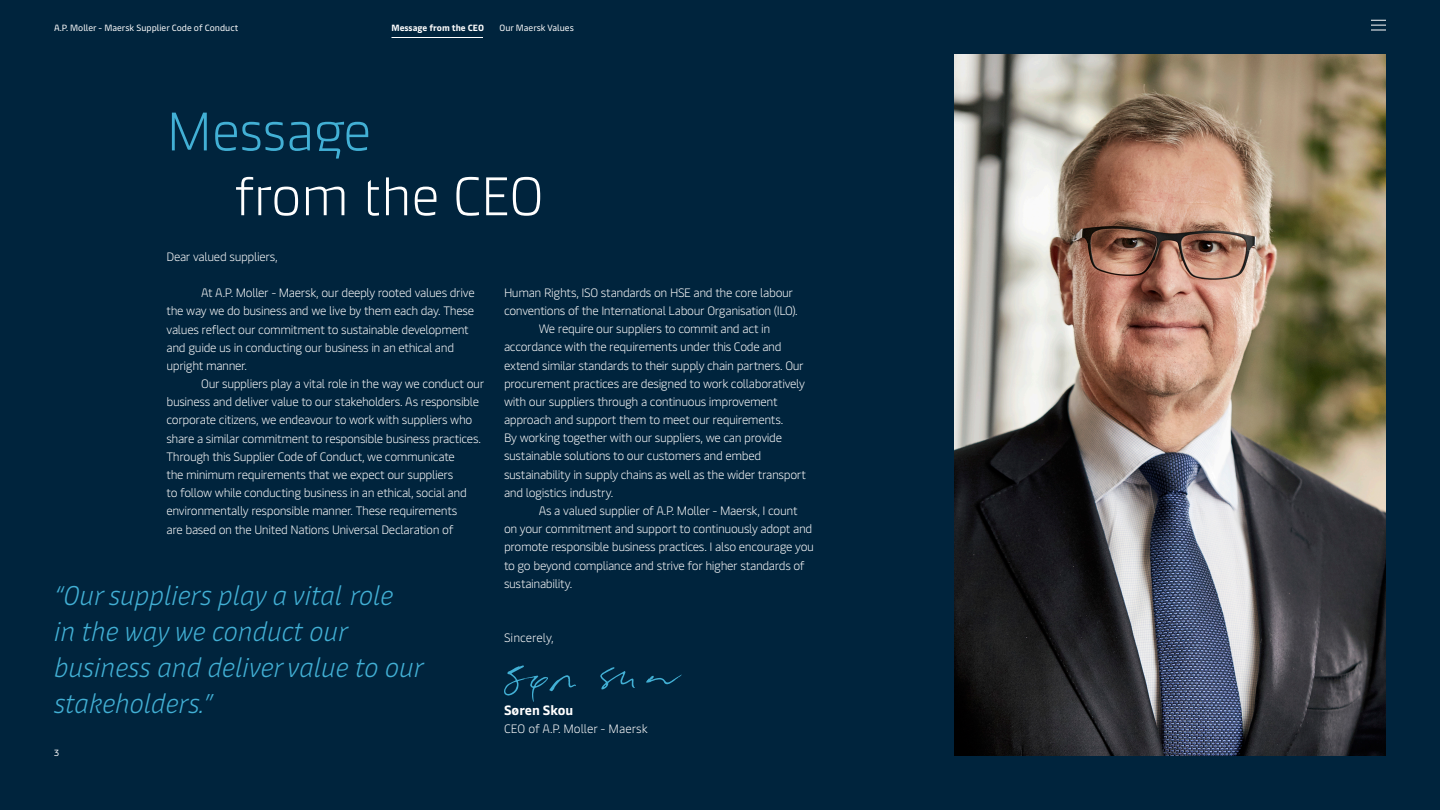
<style>
.page{position:relative;width:1440px;height:810px;background:#00243d}
.page>*{position:absolute;margin:0;border:0;box-sizing:border-box;transform-origin:0 0}
.Maersk_Body_Copy_-_B{font:300 54px/64.8px "Maersk Headline";color:#fff}
.Maersk_Headline_Smal{font:italic 300 27px/36px "Maersk Text";color:#42b0d5}
.Maersk_Body_Copy_-_B-2{font:700 13.5px "Maersk Text";color:#fff}
.Maersk_Body_Copy{font:300 12.15px/18.1px "Maersk Text";letter-spacing:-.03em;color:#fff}
.Maersk_Body_Copy-2{font:300 12.15px "Maersk Text";color:#fff}
.Maersk_Caption{font:9px "Maersk Text";color:#fff}
.Maersk_Caption-2{font:700 9px "Maersk Text";color:#fff}
.s1{color:#42b0d5}
</style>
<div class="page">
<img style="left:954px;top:54px;width:432px;height:702px">
<svg style="left:600px;top:667px;width:35px;height:22px"></svg>
<svg style="left:504px;top:665px;width:72px;height:37px"></svg>
<svg style="left:646px;top:675px;width:36px;height:10px"></svg>
<hr style="left:392px;top:37px;width:91px;height:1px;background:#fff">
<svg style="left:1371px;top:20px;width:15px;height:11px"></svg>
<p class="Maersk_Caption" style="left:54px;top:22px;width:186px">A.P. Moller - Maersk Supplier Code of Conduct</p>
<p class="Maersk_Caption-2" style="left:392px;top:21px;width:94px">Message from the CEO</p>
<p class="Maersk_Caption" style="left:500px;top:22px;width:76px">Our Maersk Values</p>
<p class="Maersk_Body_Copy_-_B" style="left:235px;top:93px;width:310px;text-indent:-69px"><span class="s1">Message<br></span>from the CEO</p>
<p class="Maersk_Body_Copy" style="left:166px;top:246px;width:113px">Dear valued suppliers,</p>
<p class="Maersk_Body_Copy" style="left:166px;top:282px;width:310px;text-indent:35px">At A.P. Moller - Maersk, our deeply rooted values drive the way we do business and we live by them each day. These values reflect our commitment to sustainable development and guide us in conducting our business in an ethical and upright manner.</p>
<p class="Maersk_Body_Copy" style="left:166px;top:373px;width:319px;text-indent:35px">Our suppliers play a vital role in the way we conduct our business and deliver value to our stakeholders. As responsible corporate citizens, we endeavour to work with suppliers who share a similar commitment to responsible business practices.<br>Through this Supplier Code of Conduct, we communicate<br>the minimum requirements that we expect our suppliers<br>to follow while conducting business in an ethical, social and environmentally responsible manner. These requirements</p>
<p class="Maersk_Body_Copy" style="left:166px;top:519px;width:288px">are based on the United Nations Universal Declaration of</p>
<p class="Maersk_Headline_Smal" style="left:54px;top:573px;width:371px">“Our suppliers play a vital role<br>in the way we conduct our business and deliver value to our stakeholders.”</p>
<p class="Maersk_Caption" style="left:54px;top:747px;width:7px">3</p>
<p class="Maersk_Body_Copy" style="left:504px;top:282px;width:295px">Human Rights, ISO standards on HSE and the core labour conventions of the International Labour Organisation (ILO).</p>
<p class="Maersk_Body_Copy" style="left:504px;top:318px;width:303px;text-indent:35px">We require our suppliers to commit and act in accordance with the requirements under this Code and extend similar standards to their supply chain partners. Our procurement practices are designed to work collaboratively with our suppliers through a continuous improvement approach and support them to meet our requirements.<br>By working together with our suppliers, we can provide sustainable solutions to our customers and embed sustainability in supply chains as well as the wider transport and logistics industry.</p>
<p class="Maersk_Body_Copy" style="left:504px;top:500px;width:312px;text-indent:35px">As a valued supplier of A.P. Moller - Maersk, I count<br>on your commitment and support to continuously adopt and promote responsible business practices. I also encourage you to go beyond compliance and strive for higher standards of sustainability.</p>
<p class="Maersk_Body_Copy-2" style="left:504px;top:628px;width:51px">Sincerely,</p>
<p class="Maersk_Body_Copy_-_B-2" style="left:504px;top:701px;width:71px">Søren Skou</p>
<p class="Maersk_Body_Copy-2" style="left:504px;top:718px;width:145px">CEO of A.P. Moller - Maersk</p>
</div>
